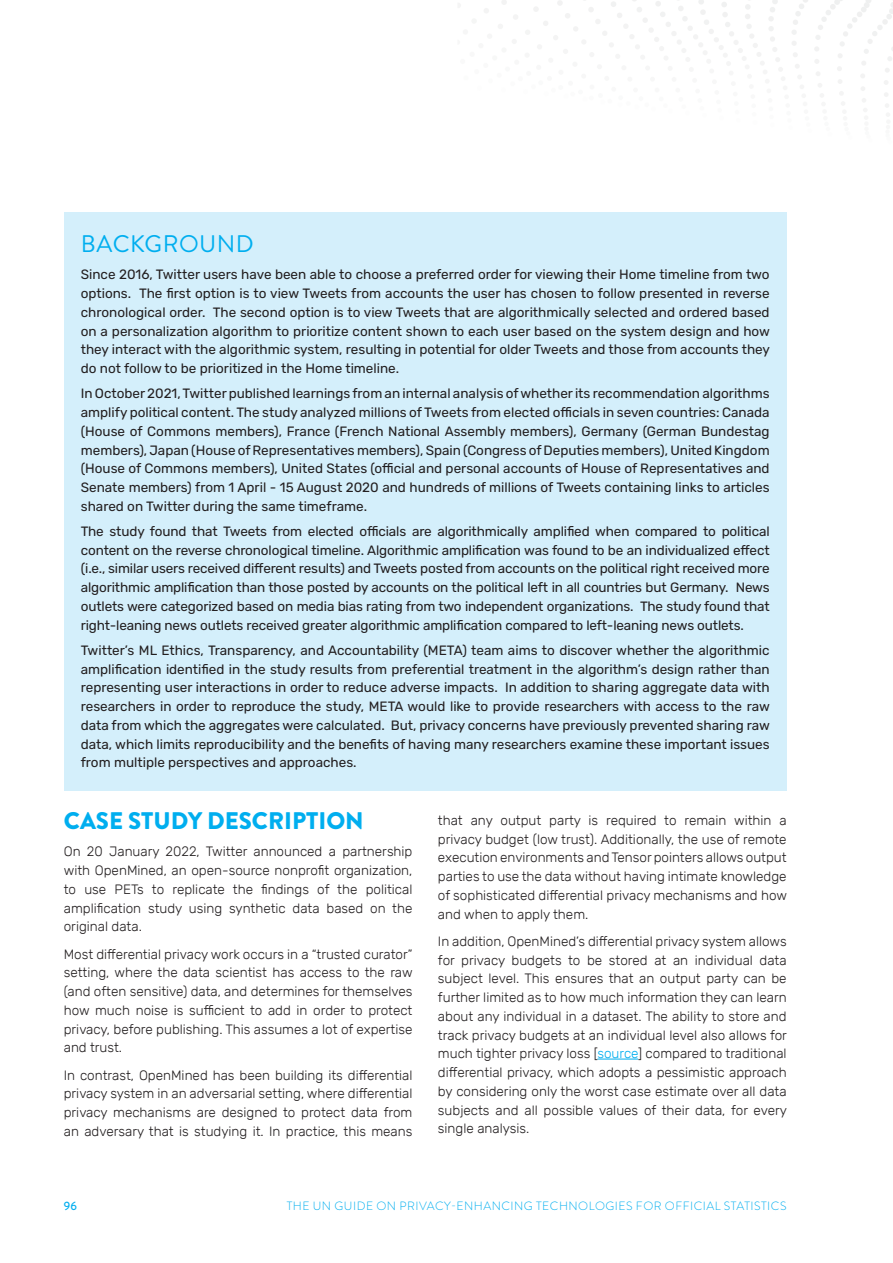
<style>
.page{position:relative;width:893px;height:1263px;background:#fff}
.page>*{position:absolute;margin:0;border:0;box-sizing:border-box;transform-origin:0 0}
.t1{font:900 24px "Brandon Grotesque";color:#00aeef}
.t2{font:24px "Brandon Grotesque";letter-spacing:.02em;color:#00aeef}
.t3{font:13.5px/18.8px "Rubik";color:#231f20;text-align:justify}
.t4{font:300 13.5px/18.8px "Rubik";color:#231f20;text-align:justify}
.t5{font:300 12px "Brandon Grotesque";letter-spacing:.04em;color:#00aeef}
.t6{font:500 12px "Brandon Grotesque";color:#00aeef}
.s1{color:#00aeef}
</style>
<div class="page">
<svg style="left:484px;top:0;width:409px;height:107px"></svg>
<div style="left:64px;top:213px;width:723px;height:578px;background:#d4effb"></div>
<hr style="left:597px;top:1059px;width:41px;height:1px;background:#00aeef">
<h1 class="t2" style="left:81px;top:227px;width:174px">BACKGROUND</h1>
<p class="t3" style="left:81px;top:266px;width:691px">Since 2016, Twitter users have been able to choose a preferred order for viewing their Home timeline from two options. The first option is to view Tweets from accounts the user has chosen to follow presented in reverse chronological order. The second option is to view Tweets that are algorithmically selected and ordered based on a personalization algorithm to prioritize content shown to each user based on the system design and how they interact with the algorithmic system, resulting in potential for older Tweets and those from accounts they do not follow to be prioritized in the Home timeline.</p>
<p class="t3" style="left:81px;top:385px;width:690px">In October 2021, Twitter published learnings from an internal analysis of whether its recommendation algorithms amplify political content. The study analyzed millions of Tweets from elected officials in seven countries: Canada (House of Commons members), France (French National Assembly members), Germany (German Bundestag members), Japan (House of Representatives members), Spain (Congress of Deputies members), United Kingdom (House of Commons members), United States (official and personal accounts of House of Representatives and Senate members) from 1 April - 15 August 2020 and hundreds of millions of Tweets containing links to articles shared on Twitter during the same timeframe.</p>
<p class="t3" style="left:81px;top:522px;width:690px">The study found that Tweets from elected officials are algorithmically amplified when compared to political content on the reverse chronological timeline. Algorithmic amplification was found to be an individualized effect (i.e., similar users received different results) and Tweets posted from accounts on the political right received more algorithmic amplification than those posted by accounts on the political left in all countries but Germany. News outlets were categorized based on media bias rating from two independent organizations. The study found that right-leaning news outlets received greater algorithmic amplification compared to left-leaning news outlets.</p>
<p class="t3" style="left:81px;top:641px;width:691px">Twitter’s ML Ethics, Transparency, and Accountability (META) team aims to discover whether the algorithmic amplification identified in the study results from preferential treatment in the algorithm’s design rather than representing user interactions in order to reduce adverse impacts. In addition to sharing aggregate data with researchers in order to reproduce the study, META would like to provide researchers with access to the raw data from which the aggregates were calculated. But, privacy concerns have previously prevented sharing raw data, which limits reproducibility and the benefits of having many researchers examine these important issues from multiple perspectives and approaches.</p>
<h1 class="t1" style="left:64px;top:804px;width:301px">CASE STUDY DESCRIPTION</h1>
<p class="t4" style="left:64px;top:842px;width:350px">On 20 January 2022, Twitter announced a partnership with OpenMined, an open-source nonprofit organization, to use PETs to replicate the findings of the political amplification study using synthetic data based on the original data.</p>
<p class="t4" style="left:64px;top:945px;width:350px">Most differential privacy work occurs in a “trusted curator” setting, where the data scientist has access to the raw (and often sensitive) data, and determines for themselves how much noise is sufficient to add in order to protect privacy, before publishing. This assumes a lot of expertise and trust.</p>
<p class="t4" style="left:64px;top:1066px;width:350px">In contrast, OpenMined has been building its differential privacy system in an adversarial setting, where differential privacy mechanisms are designed to protect data from an adversary that is studying it. In practice, this means</p>
<p class="t4" style="left:438px;top:811px;width:350px">that any output party is required to remain within a privacy budget (low trust). Additionally, the use of remote execution environments and Tensor pointers allows output parties to use the data without having intimate knowledge of sophisticated differential privacy mechanisms and how and when to apply them.</p>
<p class="t4" style="left:438px;top:932px;width:351px">In addition, OpenMined’s differential privacy system allows for privacy budgets to be stored at an individual data subject level. This ensures that an output party can be further limited as to how much information they can learn about any individual in a dataset. The ability to store and track privacy budgets at an individual level also allows for much tighter privacy loss [<span class="s1">source</span>] compared to traditional differential privacy, which adopts a pessimistic approach by considering only the worst case estimate over all data subjects and all possible values of their data, for every single analysis.</p>
<p class="t6" style="left:64px;top:1197px;width:15px">96</p>
<p class="t5" style="left:287px;top:1197px;width:501px">THE UN GUIDE ON PRIVACY-ENHANCING TECHNOLOGIES FOR OFFICIAL STATISTICS</p>
</div>
